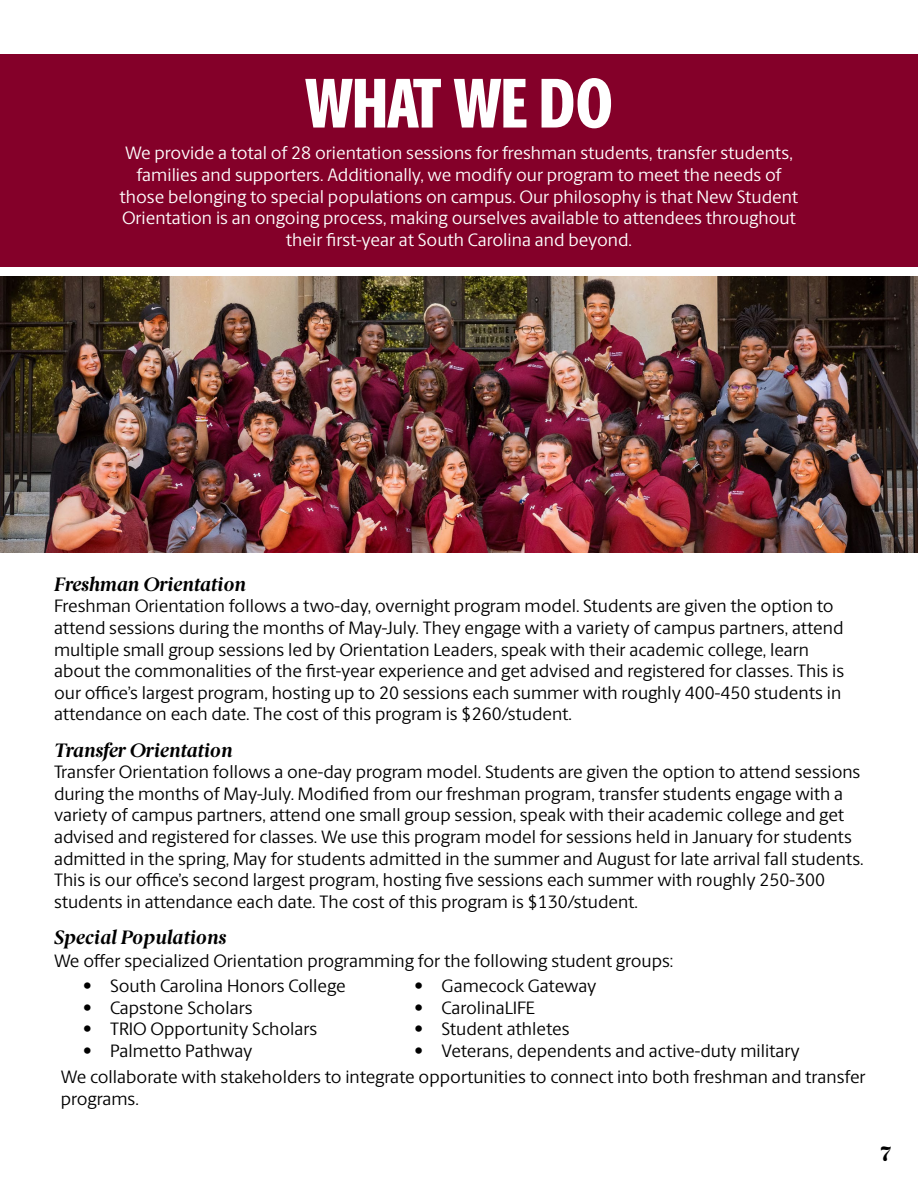
<style>
.page{position:relative;width:918px;height:1188px;background:#fff}
.page>*{position:absolute;margin:0;border:0;box-sizing:border-box;transform-origin:0 0}
.t1{font:800 70.5px "Berlingske Sans X Cn";letter-spacing:-.01em;color:#fff}
.t2{font:italic 700 19.5px "Berlingske Serif";color:#000}
.t3{font:18px/21.6px "Berlingske Sans";color:#000}
.t4{font:18px/21.6px "Berlingske Sans";color:#fff;text-align:center}
.t5{font:18px "Karlie Extras";color:#000}
</style>
<div class="page">
<div style="left:0;top:54px;width:918px;height:212px;background:#840029"></div>
<img style="left:0;top:277px;width:918px;height:276px">
<h1 class="t1" style="left:305px;top:51px;width:309px">WHAT WE DO</h1>
<p class="t4" style="left:120px;top:142px;width:680px">We provide a total of 28 orientation sessions for freshman students, transfer students, families and supporters. Additionally, we modify our program to meet the needs of those belonging to special populations on campus. Our philosophy is that New Student Orientation is an ongoing process, making ourselves available to attendees throughout their first-year at South Carolina and beyond.</p>
<p class="t2" style="left:54px;top:571px;width:193px">Freshman Orientation</p>
<p class="t3" style="left:54px;top:595px;width:792px">Freshman Orientation follows a two-day, overnight program model. Students are given the option to attend sessions during the months of May-July. They engage with a variety of campus partners, attend multiple small group sessions led by Orientation Leaders, speak with their academic college, learn about the commonalities of the first-year experience and get advised and registered for classes. This is our office’s largest program, hosting up to 20 sessions each summer with roughly 400-450 students in attendance on each date. The cost of this program is $260/student.</p>
<p class="t2" style="left:54px;top:736px;width:180px">Transfer Orientation</p>
<p class="t3" style="left:54px;top:760px;width:811px">Transfer Orientation follows a one-day program model. Students are given the option to attend sessions during the months of May-July. Modified from our freshman program, transfer students engage with a variety of campus partners, attend one small group session, speak with their academic college and get advised and registered for classes. We use this program model for sessions held in January for students admitted in the spring, May for students admitted in the summer and August for late arrival fall students.<br>This is our office’s second largest program, hosting five sessions each summer with roughly 250-300 students in attendance each date. The cost of this program is $130/student.</p>
<p class="t2" style="left:54px;top:923px;width:174px">Special Populations</p>
<p class="t3" style="left:54px;top:949px;width:621px">We offer specialized Orientation programming for the following student groups:</p>
<p class="t3" style="left:83px;top:974px;width:264px">• South Carolina Honors College</p>
<p class="t3" style="left:83px;top:996px;width:171px">• Capstone Scholars</p>
<p class="t3" style="left:83px;top:1018px;width:236px">• TRIO Opportunity Scholars</p>
<p class="t3" style="left:83px;top:1039px;width:171px">• Palmetto Pathway</p>
<p class="t3" style="left:415px;top:974px;width:184px">• Gamecock Gateway</p>
<p class="t3" style="left:415px;top:996px;width:122px">• CarolinaLIFE</p>
<p class="t3" style="left:415px;top:1018px;width:157px">• Student athletes</p>
<p class="t3" style="left:61px;top:1037px;width:806px;line-height:26.4px;text-indent:354px">• Veterans, dependents and active-duty military<br>We collaborate with stakeholders to integrate opportunities to connect into both freshman and transfer</p>
<p class="t3" style="left:61px;top:1087px;width:80px">programs.</p>
<p class="t5" style="left:881px;top:1145px;width:11px">7</p>
</div>
